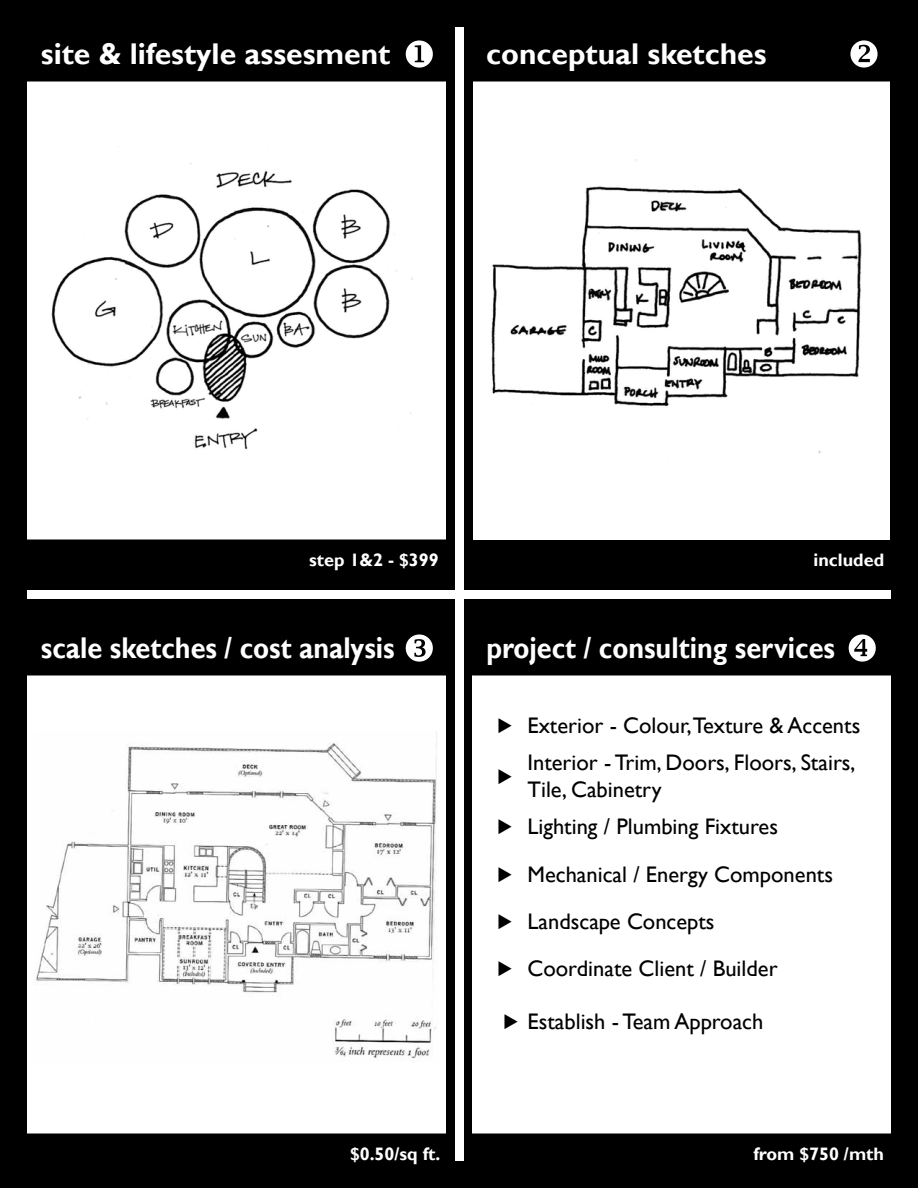
<style>
.page{position:relative;width:918px;height:1188px;background:#000}
.page>*{position:absolute;margin:0;border:0;box-sizing:border-box;transform-origin:0 0}
.t1{font:700 30px "Gill Sans";color:#fff;scale:.9 1}
.t2{font:700 30px "Gill Sans";color:#fff}
.t3{font:22.5px/27px "Gill Sans";color:#000}
.t4{font:700 18px "Gill Sans";color:#fff}
</style>
<div class="page">
<div style="left:27px;top:81px;width:419px;height:459px;background:#fff"></div>
<img style="left:51px;top:163px;width:362px;height:287px">
<div style="left:473px;top:81px;width:417px;height:459px;background:#fff"></div>
<img style="left:491px;top:159px;width:371px;height:294px">
<div style="left:27px;top:675px;width:419px;height:459px;background:#fff"></div>
<img style="left:36px;top:732px;width:401px;height:327px">
<div style="left:472px;top:675px;width:419px;height:459px;background:#fff"></div>
<svg style="left:406px;top:634px;width:27px;height:28px"></svg>
<svg style="left:406px;top:40px;width:27px;height:28px"></svg>
<svg style="left:850px;top:40px;width:28px;height:28px"></svg>
<svg style="left:849px;top:634px;width:27px;height:28px"></svg>
<div style="left:455px;top:27px;width:8px;height:1134px;background:#fff"></div>
<div style="left:27px;top:590px;width:864px;height:8px;background:#fff"></div>
<h1 class="t2" style="left:41px;top:36px;width:351px">site &amp; lifestyle assesment</h1>
<h1 class="t2" style="left:486px;top:36px;width:282px">conceptual sketches</h1>
<p class="t4" style="left:309px;top:550px;width:131px">step 1&amp;2 - $399</p>
<p class="t4" style="left:814px;top:550px;width:72px">included</p>
<h1 class="t1" style="left:41px;top:630px;width:395px">scale sketches / cost analysis</h1>
<h1 class="t1" style="left:486px;top:630px;width:389px">project / consulting services</h1>
<p class="t3" style="left:497px;top:712px;width:365px">◆ Exterior - Colour,Texture &amp; Accents</p>
<p class="t3" style="left:527px;top:749px;width:330px">Interior - Trim, Doors, Floors, Stairs,<br>Tile, Cabinetry</p>
<p class="t3" style="left:497px;top:814px;width:283px">◆ Lighting / Plumbing Fixtures</p>
<p class="t3" style="left:497px;top:861px;width:338px">◆ Mechanical / Energy Components</p>
<p class="t3" style="left:497px;top:908px;width:219px">◆ Landscape Concepts</p>
<p class="t3" style="left:497px;top:955px;width:282px">◆ Coordinate Client / Builder</p>
<p class="t3" style="left:503px;top:1009px;width:262px">◆ Establish - Team Approach</p>
<p class="t4" style="left:350px;top:1144px;width:92px">$0.50/sq ft.</p>
<p class="t4" style="left:753px;top:1144px;width:132px">from $750 /mth</p>
</div>
